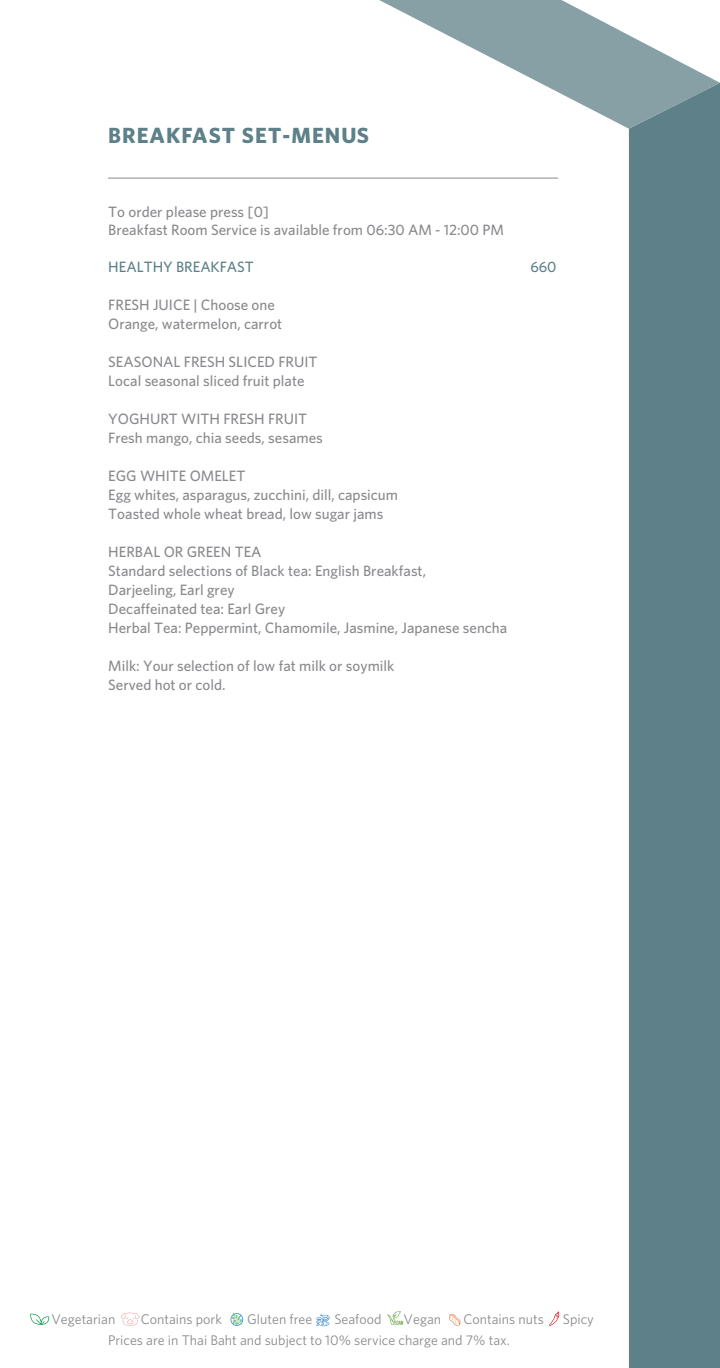
<style>
.page{position:relative;width:720px;height:1368px;background:#fff}
.page>*{position:absolute;margin:0;border:0;box-sizing:border-box;transform-origin:0 0}
.t1{font:700 22px "Whitney";letter-spacing:.05em;color:#5d8089}
.t2{font:500 15px/19px "Whitney";color:#898a8d}
.t3{font:500 15px "Whitney";color:#5d8089}
.t4{font:14px "Whitney";color:#898a8d}
</style>
<div class="page">
<hr style="left:108px;top:178px;width:450px;height:1px;background:#898a8d">
<div style="left:629px;top:129px;width:91px;height:1239px;background:#5d8089"></div>
<svg style="left:379px;top:0;width:341px;height:129px"></svg>
<svg style="left:121px;top:1313px;width:19px;height:13px"></svg>
<svg style="left:549px;top:1311px;width:10px;height:15px"></svg>
<svg style="left:449px;top:1314px;width:11px;height:12px"></svg>
<svg style="left:316px;top:1314px;width:14px;height:12px"></svg>
<svg style="left:230px;top:1313px;width:13px;height:13px"></svg>
<svg style="left:30px;top:1313px;width:20px;height:12px"></svg>
<svg style="left:387px;top:1311px;width:16px;height:14px"></svg>
<h1 class="t1" style="left:108px;top:122px;width:262px">BREAKFAST SET-MENUS</h1>
<p class="t2" style="left:108px;top:203px;width:397px;line-height:18px">To order please press [0]<br>Breakfast Room Service is available from 06:30 AM - 12:00 PM</p>
<p class="t3" style="left:108px;top:258px;width:147px">HEALTHY BREAKFAST</p>
<p class="t3" style="left:530px;top:258px;width:28px">660</p>
<p class="t2" style="left:108px;top:295px;width:176px">FRESH JUICE | Choose one<br>Orange, watermelon, carrot</p>
<p class="t2" style="left:108px;top:352px;width:211px">SEASONAL FRESH SLICED FRUIT<br>Local seasonal sliced fruit plate</p>
<p class="t2" style="left:108px;top:409px;width:216px">YOGHURT WITH FRESH FRUIT<br>Fresh mango, chia seeds, sesames</p>
<p class="t2" style="left:108px;top:466px;width:291px">EGG WHITE OMELET<br>Egg whites, asparagus, zucchini, dill, capsicum<br>Toasted whole wheat bread, low sugar jams</p>
<p class="t2" style="left:108px;top:542px;width:401px">HERBAL OR GREEN TEA<br>Standard selections of Black tea: English Breakfast,<br>Darjeeling, Earl grey<br>Decaffeinated tea: Earl Grey<br>Herbal Tea: Peppermint, Chamomile, Jasmine, Japanese sencha</p>
<p class="t2" style="left:108px;top:656px;width:288px">Milk: Your selection of low fat milk or soymilk<br>Served hot or cold.</p>
<p class="t4" style="left:51px;top:1311px;width:66px">Vegetarian</p>
<p class="t4" style="left:141px;top:1311px;width:83px">Contains pork</p>
<p class="t4" style="left:247px;top:1311px;width:67px">Gluten free</p>
<p class="t4" style="left:334px;top:1311px;width:49px">Seafood</p>
<p class="t4" style="left:404px;top:1311px;width:39px">Vegan</p>
<p class="t4" style="left:463px;top:1311px;width:82px">Contains nuts</p>
<p class="t4" style="left:563px;top:1311px;width:33px">Spicy</p>
<p class="t4" style="left:108px;top:1332px;width:403px">Prices are in Thai Baht and subject to 10% service charge and 7% tax.</p>
</div>
